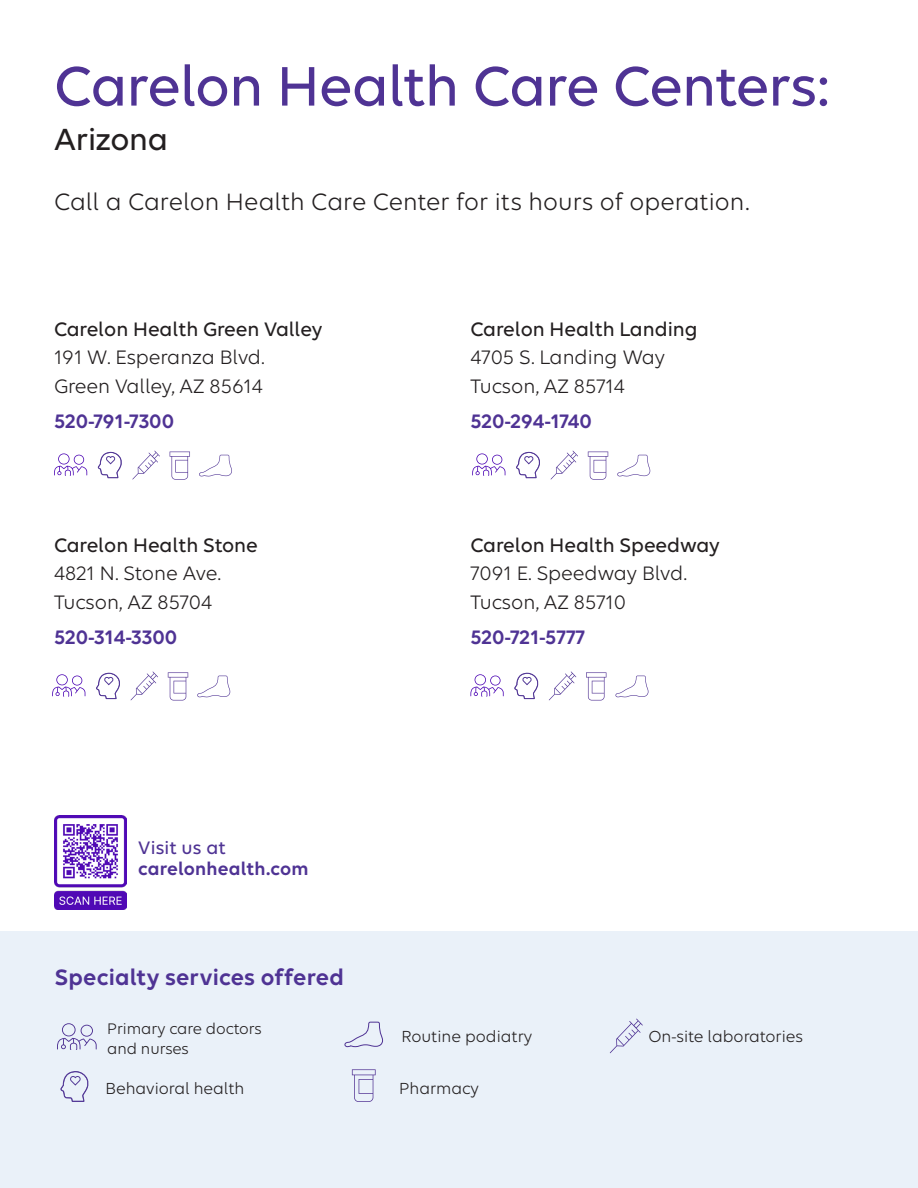
<style>
.page{position:relative;width:918px;height:1188px;background:#fff}
.page>*{position:absolute;margin:0;border:0;box-sizing:border-box;transform-origin:0 0}
.Title_1{font:500 60px "Elevance Sans";letter-spacing:-.015em;color:#4f3394}
.Headline_1{font:500 33px "Elevance Sans";letter-spacing:-.005em;color:#231f20}
.Body{font:25.5px "Elevance Sans";color:#231f20}
.Body-2{font:600 24px "Elevance Sans";letter-spacing:.01em;color:#4f3394}
.t1{font:21px "Elevance Sans";color:#231f20}
.t2{font:500 21px "Elevance Sans";color:#231f20}
.t3{font:600 21px "Elevance Sans";color:#4f3394}
.Body-3{font:600 19.5px/21px "Elevance Sans";letter-spacing:.01em;color:#4f3394}
.t4{font:17.25px "Elevance Sans";color:#231f20}
.t5{font:16.5px/19.5px "Elevance Sans";color:#231f20}
.s1{font-weight:500}
</style>
<div class="page">
<div style="left:0;top:932px;width:918px;height:256px;background:#eaf1f9"></div>
<svg style="left:344px;top:1021px;width:39px;height:27px"></svg>
<svg style="left:352px;top:1069px;width:24px;height:33px"></svg>
<svg style="left:61px;top:1071px;width:27px;height:30px"></svg>
<svg style="left:610px;top:1019px;width:33px;height:34px"></svg>
<svg style="left:197px;top:676px;width:33px;height:21px"></svg>
<svg style="left:168px;top:672px;width:20px;height:29px"></svg>
<svg style="left:52px;top:674px;width:33px;height:23px"></svg>
<svg style="left:131px;top:672px;width:27px;height:28px"></svg>
<svg style="left:96px;top:673px;width:24px;height:26px"></svg>
<svg style="left:199px;top:455px;width:33px;height:21px"></svg>
<svg style="left:170px;top:452px;width:20px;height:28px"></svg>
<svg style="left:54px;top:453px;width:33px;height:23px"></svg>
<svg style="left:132px;top:451px;width:28px;height:28px"></svg>
<svg style="left:98px;top:452px;width:24px;height:26px"></svg>
<svg style="left:615px;top:676px;width:33px;height:21px"></svg>
<svg style="left:586px;top:672px;width:20px;height:29px"></svg>
<svg style="left:470px;top:674px;width:34px;height:23px"></svg>
<svg style="left:549px;top:672px;width:27px;height:28px"></svg>
<svg style="left:515px;top:673px;width:23px;height:26px"></svg>
<svg style="left:617px;top:455px;width:33px;height:21px"></svg>
<svg style="left:588px;top:452px;width:20px;height:28px"></svg>
<svg style="left:472px;top:453px;width:33px;height:23px"></svg>
<svg style="left:551px;top:451px;width:27px;height:28px"></svg>
<svg style="left:516px;top:452px;width:24px;height:26px"></svg>
<img style="left:55px;top:815px;width:72px;height:95px">
<svg style="left:57px;top:1023px;width:40px;height:27px"></svg>
<p class="Title_1" style="left:54px;top:48px;width:776px">Carelon Health Care Centers:</p>
<h1 class="Headline_1" style="left:54px;top:118px;width:116px">Arizona</h1>
<p class="Body" style="left:54px;top:186px;width:697px">Call a Carelon Health Care Center for its hours of operation.</p>
<p class="t2" style="left:54px;top:316px;width:270px">Carelon Health Green Valley</p>
<p class="t1" style="left:54px;top:345px;width:212px">191 W. Esperanza Blvd.</p>
<p class="t1" style="left:54px;top:373px;width:211px">Green Valley, AZ 85614</p>
<p class="t3" style="left:54px;top:409px;width:122px">520-791-7300</p>
<p class="t2" style="left:54px;top:532px;width:205px">Carelon Health Stone</p>
<p class="t1" style="left:54px;top:561px;width:168px">4821 N. Stone Ave.</p>
<p class="t1" style="left:54px;top:589px;width:160px">Tucson, AZ 85704</p>
<p class="t3" style="left:54px;top:625px;width:125px">520-314-3300</p>
<p class="t2" style="left:470px;top:316px;width:229px">Carelon Health Landing</p>
<p class="t1" style="left:470px;top:345px;width:196px">4705 S. Landing Way</p>
<p class="t1" style="left:470px;top:373px;width:156px">Tucson, AZ 85714</p>
<p class="t3" style="left:470px;top:409px;width:123px">520-294-1740</p>
<p class="t2" style="left:470px;top:532px;width:251px">Carelon Health Speedway</p>
<p class="t1" style="left:470px;top:561px;width:218px">7091 E. Speedway Blvd.</p>
<p class="t1" style="left:470px;top:589px;width:157px">Tucson, AZ 85710</p>
<p class="t3" style="left:470px;top:625px;width:116px">520-721-5777</p>
<p class="Body-3" style="left:138px;top:836px;width:172px"><span class="s1">Visit us at </span>carelonhealth.com</p>
<p class="Body-2" style="left:55px;top:962px;width:290px">Specialty services offered</p>
<p class="t5" style="left:107px;top:1019px;width:156px">Primary care doctors and nurses</p>
<p class="t4" style="left:106px;top:1078px;width:140px">Behavioral health</p>
<p class="t4" style="left:401px;top:1026px;width:132px">Routine podiatry</p>
<p class="t4" style="left:648px;top:1026px;width:156px">On-site laboratories</p>
<p class="t4" style="left:399px;top:1078px;width:81px">Pharmacy</p>
</div>
